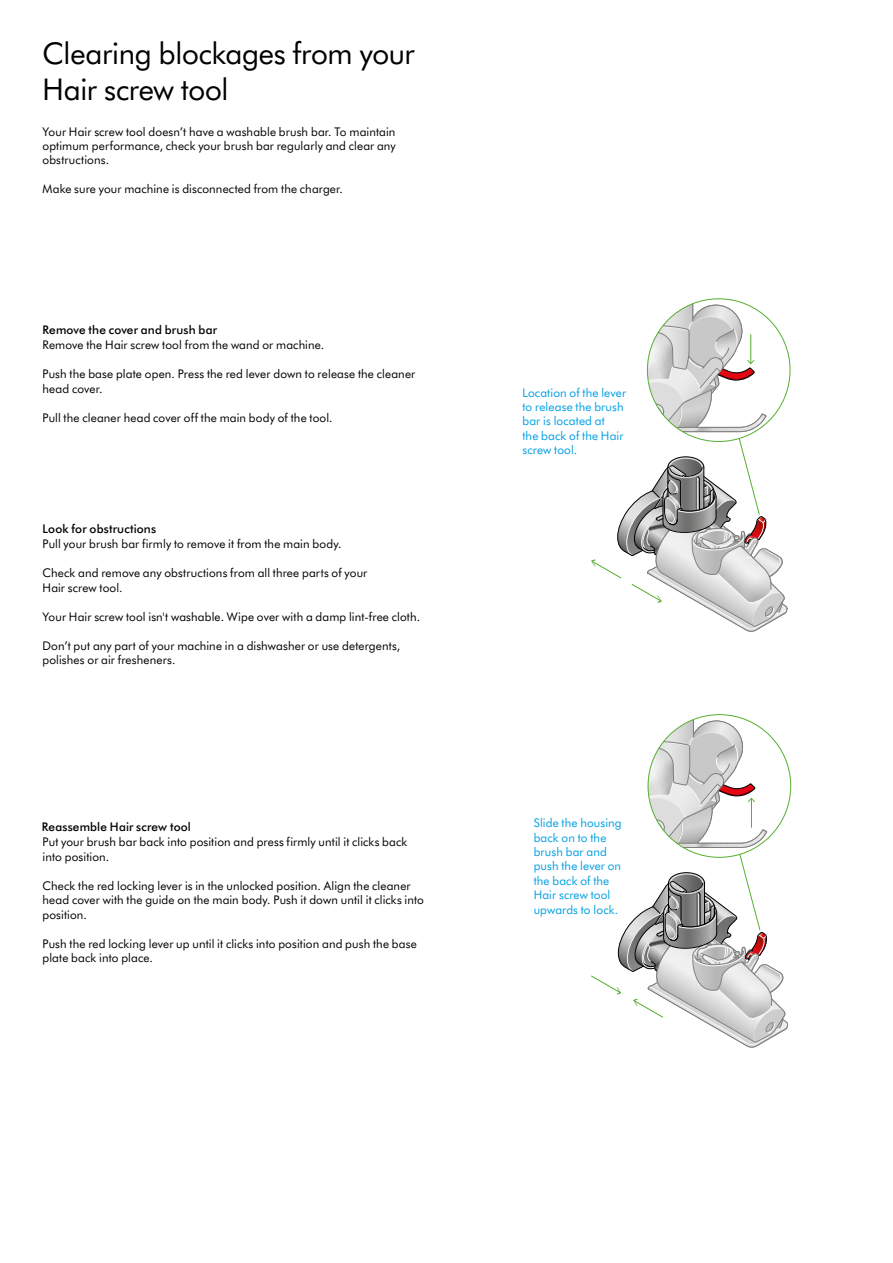
<style>
.page{position:relative;width:893px;height:1263px;background:#fff}
.page>*{position:absolute;margin:0;border:0;box-sizing:border-box;transform-origin:0 0}
.t1{font:30px/36px "Dyson Futura";letter-spacing:-.01em;color:#000}
.t2{font:12px/14.4px "Dyson Futura";letter-spacing:.015em;color:#000}
.t3{font:12px/14.4px "Dyson Futura";letter-spacing:.015em;color:#009fe3}
.t4{font:500 12px "Dyson Futura";letter-spacing:.015em;color:#000}
</style>
<div class="page">
<svg style="left:591px;top:299px;width:197px;height:333px"></svg>
<svg style="left:591px;top:715px;width:197px;height:333px"></svg>
<h1 class="t1" style="left:43px;top:34px;width:374px">Clearing blockages from your<br>Hair screw tool</h1>
<p class="t2" style="left:43px;top:124px;width:355px;text-align:justify">Your Hair screw tool doesn’t have a washable brush bar. To maintain optimum performance, check your brush bar regularly and clear any obstructions.</p>
<p class="t2" style="left:43px;top:181px;width:302px">Make sure your machine is disconnected from the charger.</p>
<p class="t4" style="left:43px;top:322px;width:176px">Remove the cover and brush bar</p>
<p class="t2" style="left:43px;top:337px;width:283px">Remove the Hair screw tool from the wand or machine.</p>
<p class="t2" style="left:43px;top:366px;width:374px">Push the base plate open. Press the red lever down to release the cleaner head cover.</p>
<p class="t2" style="left:43px;top:410px;width:292px">Pull the cleaner head cover off the main body of the tool.</p>
<p class="t4" style="left:43px;top:521px;width:115px">Look for obstructions</p>
<p class="t2" style="left:43px;top:536px;width:301px">Pull your brush bar firmly to remove it from the main body.</p>
<p class="t2" style="left:43px;top:565px;width:326px">Check and remove any obstructions from all three parts of your<br>Hair screw tool.</p>
<p class="t2" style="left:43px;top:609px;width:379px">Your Hair screw tool isn't washable. Wipe over with a damp lint-free cloth.</p>
<p class="t2" style="left:43px;top:638px;width:359px">Don’t put any part of your machine in a dishwasher or use detergents, polishes or air fresheners.</p>
<p class="t4" style="left:42px;top:819px;width:151px">Reassemble Hair screw tool</p>
<p class="t2" style="left:43px;top:834px;width:366px">Put your brush bar back into position and press firmly until it clicks back into position.</p>
<p class="t2" style="left:43px;top:878px;width:383px">Check the red locking lever is in the unlocked position. Align the cleaner head cover with the guide on the main body. Push it down until it clicks into position.</p>
<p class="t2" style="left:43px;top:936px;width:376px">Push the red locking lever up until it clicks into position and push the base plate back into place.</p>
<p class="t3" style="left:522px;top:385px;width:105px">Location of the lever to release the brush bar is located at<br>the back of the Hair screw tool.</p>
<p class="t3" style="left:534px;top:815px;width:89px">Slide the housing back on to the brush bar and push the lever on the back of the<br>Hair screw tool upwards to lock.</p>
</div>
